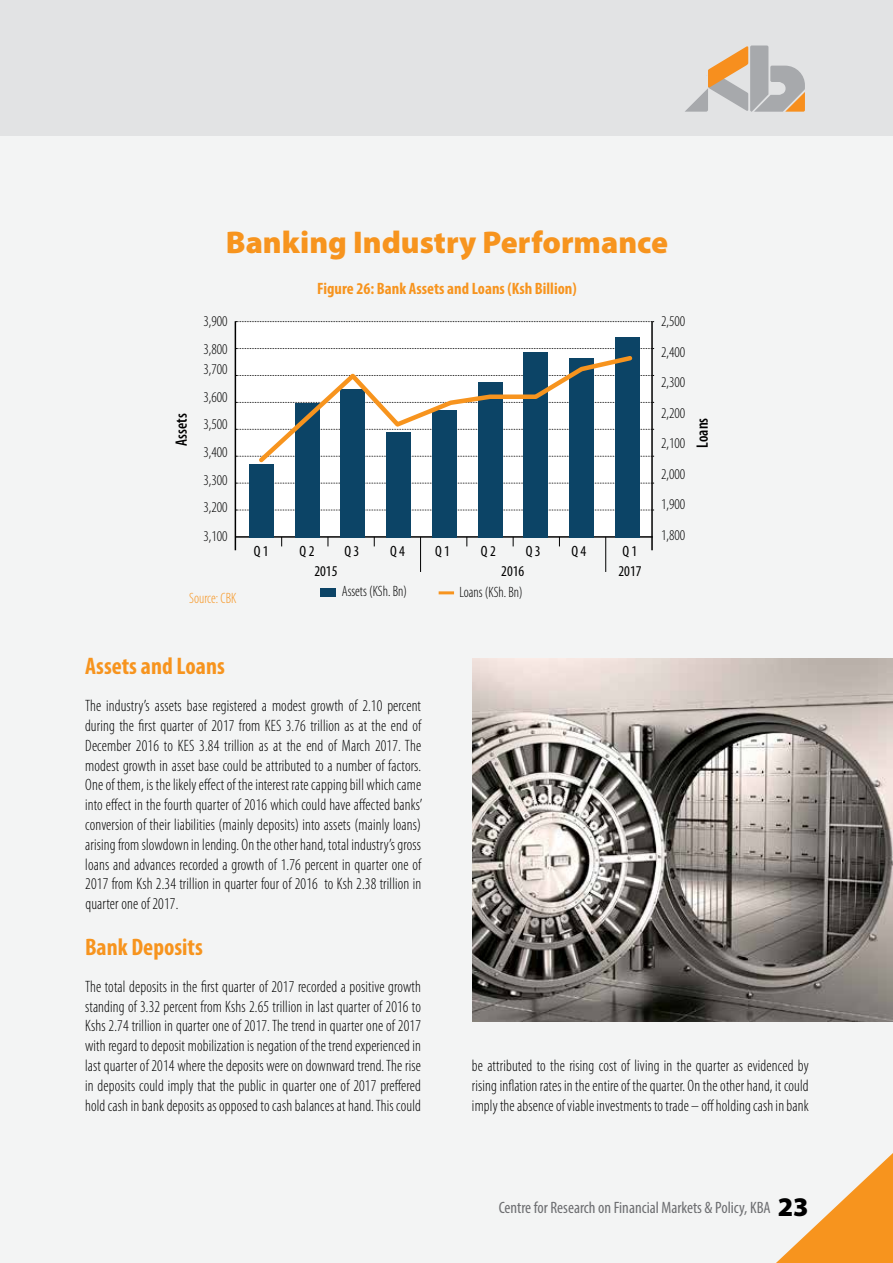
<style>
.page{position:relative;width:893px;height:1263px;background:#f3f4f4}
.page>*{position:absolute;margin:0;border:0;box-sizing:border-box;transform-origin:0 0}
.t1{font:900 31.5px "Myriad Pro";color:#f7941e}
.t2{font:700 condensed 24px "Myriad Pro";color:#f7941e}
.t3{font:300 condensed 16.5px/19.8px "Myriad Pro";letter-spacing:.01em;color:#000;text-align:justify;scale:.95 1}
.t4{font:condensed 16.5px "Myriad Pro";color:#6d6e71}
.t5{font:700 condensed 16.5px "Myriad Pro";color:#f7941e}
.t6{font:600 condensed 16.5px "Myriad Pro";color:#000;scale:.95 1}
.t7{font:300 condensed 15px/27.6px "Myriad Pro";color:#000}
.t8{font:condensed 15px "Myriad Pro";color:#000}
.t9{font:300 condensed 15px "Myriad Pro";color:#000;scale:.95 1}
.t10{font:300 condensed 15px "Myriad Pro";color:#f7941e;scale:.95 1}
.s1{font-weight:900;font-stretch:normal;font-size:27px;color:#000}
</style>
<div class="page">
<div style="left:0;top:0;width:893px;height:136px;background:#e2e3e4"></div>
<svg style="left:776px;top:1153px;width:117px;height:110px"></svg>
<svg style="left:685px;top:46px;width:120px;height:66px"></svg>
<div style="left:236px;top:322px;width:417px;height:216px;background:#fff"></div>
<img style="left:472px;top:658px;width:421px;height:363px">
<svg style="left:236px;top:321px;width:418px;height:1px"></svg>
<svg style="left:236px;top:483px;width:418px;height:1px"></svg>
<svg style="left:236px;top:510px;width:418px;height:1px"></svg>
<hr style="left:236px;top:536px;width:417px;height:2px;background:#000">
<hr style="left:235px;top:321px;width:1px;height:229px;background:#000">
<hr style="left:651px;top:321px;width:2px;height:229px;background:#000">
<div style="left:249px;top:464px;width:24px;height:74px;background:#0c4466"></div>
<div style="left:295px;top:403px;width:24px;height:135px;background:#0c4466"></div>
<div style="left:341px;top:389px;width:24px;height:149px;background:#0c4466"></div>
<div style="left:386px;top:432px;width:25px;height:106px;background:#0c4466"></div>
<div style="left:432px;top:410px;width:24px;height:128px;background:#0c4466"></div>
<div style="left:478px;top:382px;width:24px;height:156px;background:#0c4466"></div>
<div style="left:524px;top:352px;width:24px;height:186px;background:#0c4466"></div>
<div style="left:569px;top:358px;width:25px;height:180px;background:#0c4466"></div>
<div style="left:615px;top:337px;width:24px;height:201px;background:#0c4466"></div>
<hr style="left:420px;top:537px;width:1px;height:35px;background:#000">
<hr style="left:605px;top:537px;width:1px;height:35px;background:#000">
<svg style="left:236px;top:348px;width:418px;height:118px"></svg>
<div style="left:320px;top:588px;width:16px;height:8px;background:#0c4466"></div>
<hr style="left:439px;top:591px;width:15px;height:3px;background:#f7941e">
<h1 class="t1" style="left:226px;top:225px;width:444px">Banking Industry Performance</h1>
<p class="t5" style="left:317px;top:278px;width:261px">Figure 26: Bank Assets and Loans (Ksh Billion)</p>
<p class="t7" style="left:203px;top:308px;width:26px">3,900</p>
<p class="t7" style="left:661px;top:308px;width:26px">2,500</p>
<p class="t7" style="left:203px;top:335px;width:26px">3,800</p>
<p class="t7" style="left:661px;top:338px;width:26px">2,400</p>
<p class="t7" style="left:203px;top:356px;width:26px">3,700</p>
<p class="t7" style="left:661px;top:369px;width:26px">2,300</p>
<p class="t7" style="left:203px;top:383px;width:26px">3,600</p>
<p class="t7" style="left:661px;top:399px;width:26px">2,200</p>
<p class="t7" style="left:203px;top:411px;width:26px">3,500</p>
<p class="t7" style="left:661px;top:430px;width:26px">2,100</p>
<p class="t7" style="left:203px;top:439px;width:26px">3,400<br>3,300</p>
<p class="t6" style="left:172px;top:446px;width:35px;rotate:-90deg">Assets</p>
<p class="t6" style="left:693px;top:447px;width:33px;rotate:-90deg">Loans</p>
<p class="t7" style="left:661px;top:460px;width:26px">2,000</p>
<p class="t7" style="left:203px;top:493px;width:26px;line-height:28.8px">3,200<br>3,100</p>
<p class="t7" style="left:661px;top:491px;width:26px">1,900</p>
<p class="t8" style="left:254px;top:542px;width:16px">Q 1</p>
<p class="t8" style="left:344px;top:542px;width:16px">Q 3</p>
<p class="t8" style="left:435px;top:542px;width:16px">Q 1</p>
<p class="t8" style="left:314px;top:562px;width:25px">2015</p>
<p class="t8" style="left:501px;top:562px;width:25px">2016</p>
<p class="t8" style="left:618px;top:562px;width:25px">2017</p>
<p class="t7" style="left:661px;top:521px;width:26px">1,800</p>
<p class="t8" style="left:300px;top:542px;width:16px">Q 2</p>
<p class="t8" style="left:390px;top:542px;width:16px">Q 4</p>
<p class="t8" style="left:481px;top:542px;width:16px">Q 2</p>
<p class="t8" style="left:526px;top:542px;width:16px">Q 3</p>
<p class="t8" style="left:571px;top:542px;width:16px">Q 4</p>
<p class="t8" style="left:623px;top:542px;width:16px">Q 1</p>
<p class="t10" style="left:189px;top:590px;width:51px">Source: CBK</p>
<p class="t9" style="left:342px;top:583px;width:70px">Assets (KSh. Bn)</p>
<p class="t9" style="left:460px;top:584px;width:68px">Loans (KSh. Bn)</p>
<h2 class="t2" style="left:85px;top:651px;width:141px">Assets and Loans</h2>
<p class="t3" style="left:85px;top:696px;width:357px">The industry’s assets base registered a modest growth of 2.10 percent during the first quarter of 2017 from KES 3.76 trillion as at the end of December 2016 to KES 3.84 trillion as at the end of March 2017. The modest growth in asset base could be attributed to a number of factors.<br>One of them, is the likely effect of the interest rate capping bill which came into effect in the fourth quarter of 2016 which could have affected banks’ conversion of their liabilities (mainly deposits) into assets (mainly loans) arising from slowdown in lending. On the other hand, total industry’s gross loans and advances recorded a growth of 1.76 percent in quarter one of 2017 from Ksh 2.34 trillion in quarter four of 2016 to Ksh 2.38 trillion in quarter one of 2017.</p>
<h2 class="t2" style="left:85px;top:932px;width:119px">Bank Deposits</h2>
<p class="t3" style="left:85px;top:977px;width:355px">The total deposits in the first quarter of 2017 recorded a positive growth standing of 3.32 percent from Kshs 2.65 trillion in last quarter of 2016 to Kshs 2.74 trillion in quarter one of 2017. The trend in quarter one of 2017 with regard to deposit mobilization is negation of the trend experienced in last quarter of 2014 where the deposits were on downward trend. The rise in deposits could imply that the public in quarter one of 2017 preffered hold cash in bank deposits as opposed to cash balances at hand. This could</p>
<p class="t3" style="left:472px;top:1056px;width:356px">be attributed to the rising cost of living in the quarter as evidenced by rising inflation rates in the entire of the quarter. On the other hand, it could imply the absence of viable investments to trade – off holding cash in bank</p>
<p class="t4" style="left:499px;top:1198px;width:312px">Centre for Research on Financial Markets &amp; Policy, KBA <span class="s1">23</span></p>
</div>
